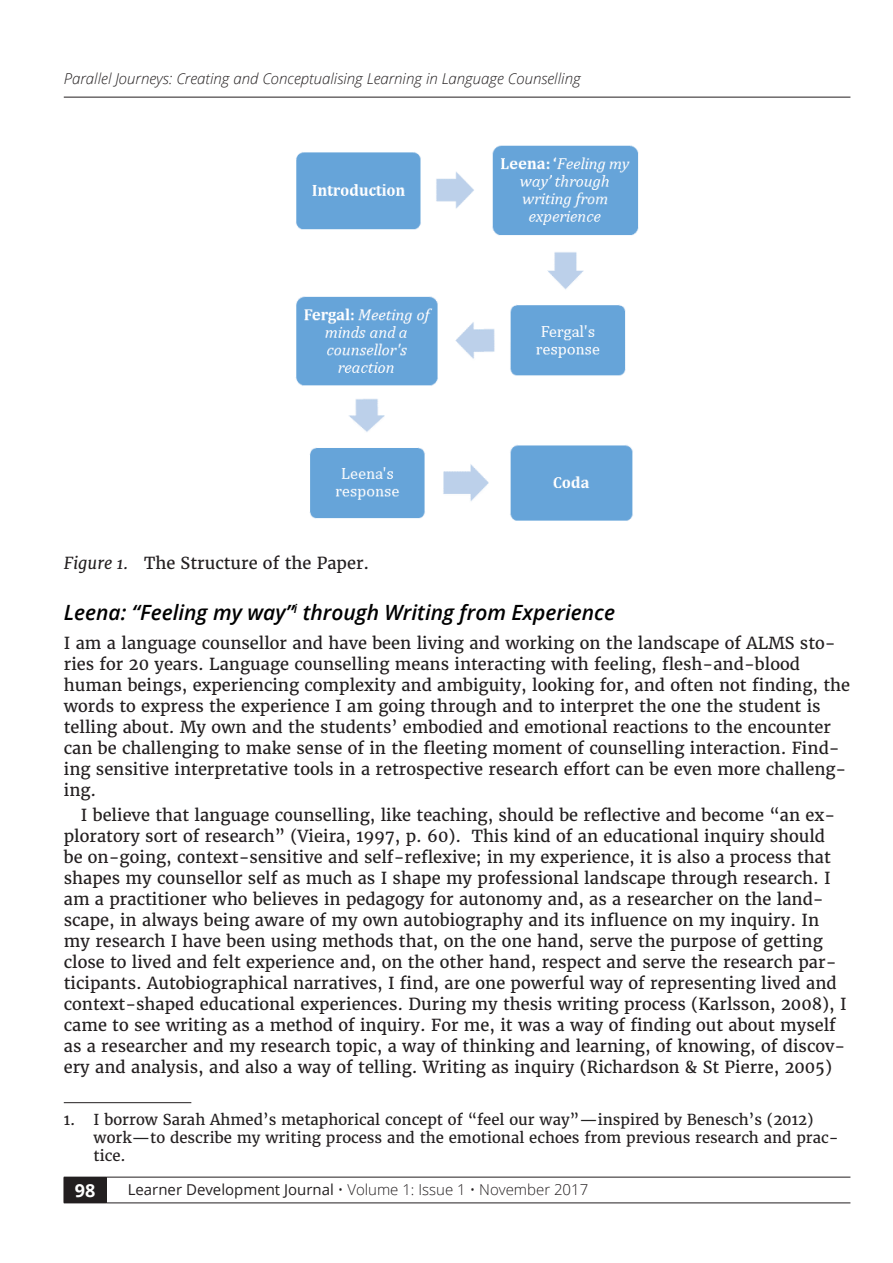
<style>
.page{position:relative;width:893px;height:1263px;background:#fff}
.page>*{position:absolute;margin:0;border:0;box-sizing:border-box;transform-origin:0 0}
.t1{font:italic 600 21px "Open Sans";color:#000}
.t2{font:700 18px "Open Sans";color:#fff}
.t3{font:16.5px/21px "Merriweather";color:#231f20}
.t4{font:15px/18px "Merriweather";color:#231f20}
.t5{font:italic 300 15px "Open Sans";color:#231f20}
.t6{font:300 15px "Open Sans";color:#231f20}
.s1{font-style:italic}
.s2{color:#222}
.s3{font-weight:400}
</style>
<div class="page">
<div style="left:64px;top:1177px;width:42px;height:26px;background:#231f20"></div>
<hr style="left:106px;top:1177px;width:744px;height:1px;background:#231f20">
<svg style="left:106px;top:1178px;width:1px;height:24px"></svg>
<hr style="left:106px;top:1202px;width:744px;height:1px;background:#231f20">
<hr style="left:64px;top:97px;width:786px;height:1px;background:#231f20">
<hr style="left:64px;top:1102px;width:127px;height:1px;background:#231f20">
<img style="left:295px;top:145px;width:344px;height:376px">
<p class="t5" style="left:64px;top:68px;width:518px">Parallel Journeys: Creating and Conceptualising Learning in Language Counselling</p>
<p class="t3" style="left:64px;top:553px;width:301px"><span class="s1">Figure 1.</span> The Structure of the Paper</p>
<p class="t1" style="left:64px;top:597px;width:553px">Leena: “Feeling my way”<sup>i</sup> through Writing from Experience</p>
<p class="t3" style="left:64px;top:633px;width:788px">I am a language counsellor and have been living and working on the landscape of ALMS sto&shy;ries for 20 years. Language counselling means interacting with feeling, flesh-and-blood human beings, experiencing complexity and ambiguity, looking for, and often not finding, the words to express the experience I am going through and to interpret the one the student is telling about My own and the students’ embodied and emotional reactions to the encounter can be challenging to make sense of in the fleeting moment of counselling interaction. Find&shy;ing sensitive interpretative tools in a retrospective research effort can be even more challeng&shy;ing</p>
<p class="t3" style="left:64px;top:805px;width:784px;text-indent:17px">I believe that language counselling, like teaching, should be reflective and become “an ex&shy;ploratory sort of research” (Vieira, 1997, p. 60). This kind of an educational inquiry should be on-going, context-sensitive and self-reflexive; in my experience, it is also a process that shapes my counsellor self as much as I shape my professional landscape through research I am a practitioner who believes in pedagogy for autonomy and, as a researcher on the land&shy;scape, in always being aware of my own autobiography and its influence on my inquiry. In my research I have been using methods that, on the one hand, serve the purpose of getting close to lived and felt experience and, on the other hand, respect and serve the research par&shy;ticipants. Autobiographical narratives, I find, are one powerful way of representing lived and context-shaped educational experiences. During my thesis writing process (Karlsson, 2008), I came to see writing as a method of inquiry. For me, it was a way of finding out about myself as a researcher and my research topic, a way of thinking and learning, of knowing, of discov&shy;ery and analysis, and also a way of telling. Writing as inquiry (Richardson &amp; St Pierre, 2005)</p>
<p class="t4" style="left:64px;top:1110px;width:8px">1</p>
<p class="t4" style="left:94px;top:1110px;width:747px">I borrow Sarah Ahmed’s metaphorical concept of “feel our way”<span class="s2">—</span>inspired by Benesch’s (2012) work<span class="s2">—</span>to describe my writing process and the emotional echoes from previous research and prac&shy;tice</p>
<p class="t2" style="left:75px;top:1178px;width:22px">98</p>
<p class="t6" style="left:128px;top:1178px;width:462px"><span class="s3">Learner Development Journal</span> • Volume 1: Issue 1 • November 2017</p>
</div>
